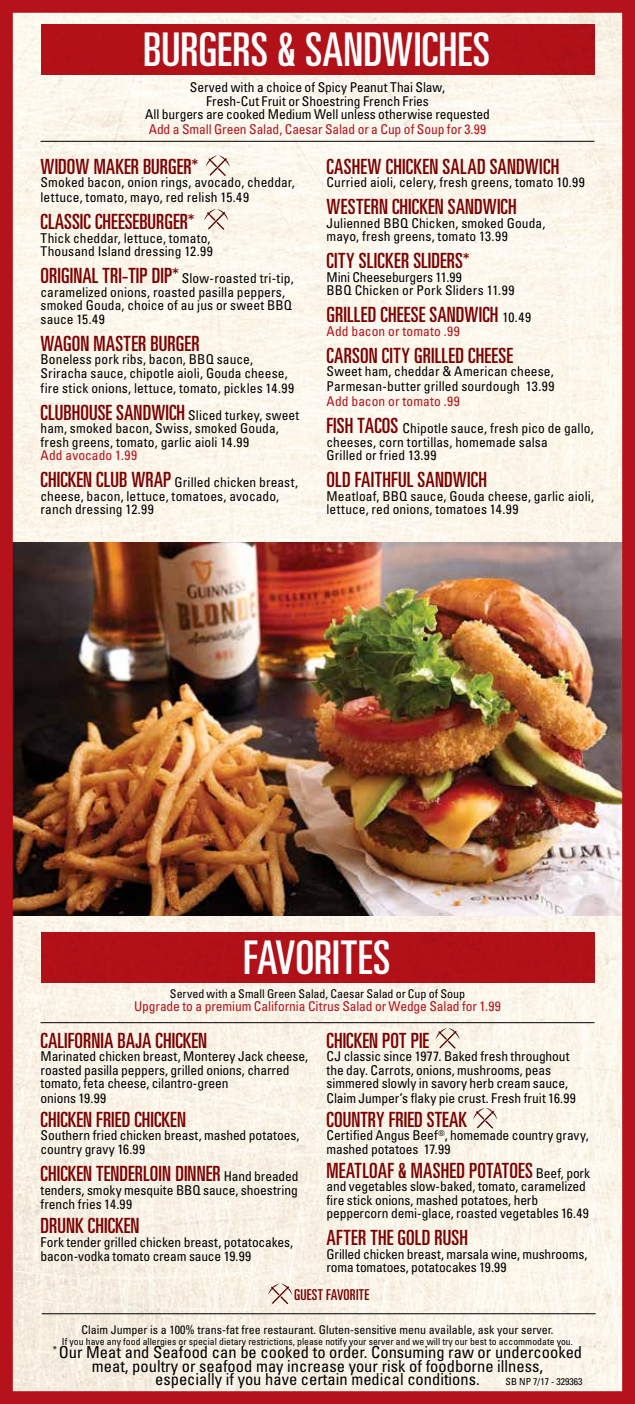
<style>
.page{position:relative;width:635px;height:1404px;background:#fff}
.page>*{position:absolute;margin:0;border:0;box-sizing:border-box;transform-origin:0 0}
.t1{font:ultra-condensed 46.5px "Univers";color:#fff}
.t2{font:ultra-condensed 21px "Univers";letter-spacing:.005em;color:#7b0000}
.t3{font:condensed 16.5px/13.5px "Univers";color:#000;text-align:center}
.t4{font:ultra-condensed 15px "Univers";letter-spacing:.015em;color:#7b0000}
.t5{font:condensed 13.5px/13.5px "Univers";letter-spacing:.005em;color:#000}
.t6{font:condensed 13.5px "Univers";letter-spacing:-.005em;color:#b5121b}
.t7{font:condensed 12px "Univers";color:#000}
.t8{font:condensed 9.75px "Univers";color:#000}
.s1{font-stretch:ultra-condensed;font-size:21px;color:#7b0000}
.s2{color:#b5121b}
.s3{font-stretch:condensed;font-size:13.5px;color:#000}
</style>
<div class="page">
<img style="left:0;top:0;width:634px;height:1404px">
<h1 class="t1" style="left:143px;top:23px;width:348px">BURGERS &amp; SANDWICHES</h1>
<p class="t5" style="left:145px;top:81px;width:346px;text-align:center">Served with a choice of Spicy Peanut Thai Slaw,<br>Fresh-Cut Fruit or Shoestring French Fries<br>All burgers are cooked Medium Well unless otherwise requested</p>
<p class="t6" style="left:149px;top:121px;width:339px">Add a Small Green Salad, Caesar Salad or a Cup of Soup for 3.99</p>
<h2 class="t2" style="left:41px;top:154px;width:159px">WIDOW MAKER BURGER*</h2>
<p class="t5" style="left:41px;top:175px;width:256px;line-height:15px">Smoked bacon, onion rings, avocado, cheddar, lettuce, tomato, mayo, red relish 15.49</p>
<h2 class="t2" style="left:41px;top:210px;width:155px">CLASSIC CHEESEBURGER*</h2>
<p class="t5" style="left:41px;top:231px;width:174px">Thick cheddar, lettuce, tomato,<br>Thousand Island dressing 12.99</p>
<p class="t5" style="left:41px;top:271px;width:254px"><span class="s1">ORIGINAL TRI-TIP DIP*</span> Slow-roasted tri-tip, caramelized onions, roasted pasilla peppers, smoked Gouda, choice of au jus or sweet BBQ sauce 15.49</p>
<h2 class="t2" style="left:41px;top:331px;width:160px">WAGON MASTER BURGER</h2>
<p class="t5" style="left:41px;top:352px;width:248px">Boneless pork ribs, bacon, BBQ sauce,<br>Sriracha sauce, chipotle aioli, Gouda cheese,</p>
<p class="t5" style="left:41px;top:374px;width:260px;line-height:27px">fire stick onions, lettuce, tomato, pickles 14.99<br><span class="s1">CLUBHOUSE SANDWICH</span> Sliced turkey, sweet</p>
<p class="t5" style="left:41px;top:421px;width:240px">ham, smoked bacon, Swiss, smoked Gouda, fresh greens, tomato, garlic aioli 14.99</p>
<p class="t5" style="left:41px;top:442px;width:259px;line-height:27px"><span class="s2">Add avocado 1.99<br></span><span class="s1">CHICKEN CLUB WRAP</span> Grilled chicken breast,</p>
<p class="t5" style="left:41px;top:489px;width:240px">cheese, bacon, lettuce, tomatoes, avocado, ranch dressing 12.99</p>
<h2 class="t2" style="left:326px;top:154px;width:234px">CASHEW CHICKEN SALAD SANDWICH</h2>
<p class="t5" style="left:326px;top:175px;width:260px">Curried aioli, celery, fresh greens, tomato 10.99</p>
<h2 class="t2" style="left:326px;top:195px;width:192px">WESTERN CHICKEN SANDWICH</h2>
<p class="t5" style="left:326px;top:216px;width:220px">Julienned BBQ Chicken, smoked Gouda, mayo, fresh greens, tomato 13.99</p>
<h2 class="t2" style="left:326px;top:249px;width:144px">CITY SLICKER SLIDERS*</h2>
<p class="t5" style="left:326px;top:270px;width:189px">Mini Cheeseburgers 11.99<br>BBQ Chicken or Pork Sliders 11.99</p>
<h2 class="t2" style="left:326px;top:303px;width:206px">GRILLED CHEESE SANDWICH <span class="s3">10.49</span></h2>
<p class="t6" style="left:326px;top:322px;width:135px">Add bacon or tomato .99</p>
<h2 class="t2" style="left:326px;top:343px;width:188px">CARSON CITY GRILLED CHEESE</h2>
<p class="t5" style="left:326px;top:364px;width:229px;line-height:15px">Sweet ham, cheddar &amp; American cheese,<br>Parmesan-butter grilled sourdough 13.99</p>
<p class="t5" style="left:326px;top:388px;width:269px;line-height:27px"><span class="s2">Add bacon or tomato .99<br></span><span class="s1">FISH TACOS</span> Chipotle sauce, fresh pico de gallo,</p>
<p class="t5" style="left:326px;top:435px;width:223px">cheeses, corn tortillas, homemade salsa<br>Grilled or fried 13.99</p>
<h2 class="t2" style="left:326px;top:468px;width:162px">OLD FAITHFUL SANDWICH</h2>
<p class="t5" style="left:326px;top:489px;width:269px">Meatloaf, BBQ sauce, Gouda cheese, garlic aioli, lettuce, red onions, tomatoes 14.99</p>
<h1 class="t1" style="left:243px;top:931px;width:149px">FAVORITES</h1>
<p class="t7" style="left:170px;top:986px;width:296px">Served with a Small Green Salad, Caesar Salad or Cup of Soup</p>
<p class="t6" style="left:134px;top:998px;width:368px">Upgrade to a premium California Citrus Salad or Wedge Salad for 1.99</p>
<h2 class="t2" style="left:41px;top:1028px;width:168px">CALIFORNIA BAJA CHICKEN</h2>
<p class="t5" style="left:41px;top:1049px;width:269px">Marinated chicken breast, Monterey Jack cheese, roasted pasilla peppers, grilled onions, charred tomato, feta cheese, cilantro-green<br>onions 19.99</p>
<h2 class="t2" style="left:41px;top:1107px;width:147px">CHICKEN FRIED CHICKEN</h2>
<p class="t5" style="left:41px;top:1128px;width:260px;line-height:14.2px">Southern fried chicken breast, mashed potatoes, country gravy 16.99</p>
<h2 class="t2" style="left:41px;top:1162px;width:259px">CHICKEN TENDERLOIN DINNER <span class="s3">Hand breaded</span></h2>
<p class="t5" style="left:41px;top:1183px;width:259px;line-height:14.2px">tenders, smoky mesquite BBQ sauce, shoestring french fries 14.99</p>
<h2 class="t2" style="left:41px;top:1214px;width:100px">DRUNK CHICKEN</h2>
<p class="t5" style="left:41px;top:1234px;width:254px;line-height:14.2px">Fork tender grilled chicken breast, potatocakes, bacon-vodka tomato cream sauce 19.99</p>
<h2 class="t2" style="left:326px;top:1028px;width:104px">CHICKEN POT PIE</h2>
<p class="t5" style="left:326px;top:1049px;width:251px">CJ classic since 1977. Baked fresh throughout the day. Carrots, onions, mushrooms, peas simmered slowly in savory herb cream sauce, Claim Jumper’s flaky pie crust. Fresh fruit 16.99</p>
<h2 class="t2" style="left:326px;top:1107px;width:142px">COUNTRY FRIED STEAK</h2>
<p class="t5" style="left:326px;top:1128px;width:263px">Certified Angus Beef<sup>®</sup>, homemade country gravy, mashed potatoes 17.99</p>
<h2 class="t2" style="left:326px;top:1158px;width:265px">MEATLOAF &amp; MASHED POTATOES <span class="s3">Beef, pork</span></h2>
<p class="t5" style="left:326px;top:1179px;width:264px">and vegetables slow-baked, tomato, caramelized fire stick onions, mashed potatoes, herb peppercorn demi-glace, roasted vegetables 16.49</p>
<h2 class="t2" style="left:326px;top:1226px;width:143px">AFTER THE GOLD RUSH</h2>
<p class="t5" style="left:326px;top:1247px;width:262px">Grilled chicken breast, marsala wine, mushrooms, roma tomatoes, potatocakes 19.99</p>
<p class="t4" style="left:294px;top:1286px;width:77px">GUEST FAVORITE</p>
<p class="t7" style="left:81px;top:1322px;width:473px">Claim Jumper is a 100% trans-fat free restaurant. Gluten-sensitive menu available, ask your server.</p>
<p class="t8" style="left:62px;top:1335px;width:512px">If you have any food allergies or special dietary restrictions, please notify your server and we will try our best to accommodate you.</p>
<p class="t3" style="left:53px;top:1345px;width:531px"><sup>*</sup> Our Meat and Seafood can be cooked to order. Consuming raw or undercooked meat, poultry or seafood may increase your risk of foodborne illness,<br>especially if you have certain medical conditions.</p>
<p class="t8" style="left:505px;top:1375px;width:78px">SB NP 7/17 - 329363</p>
</div>
